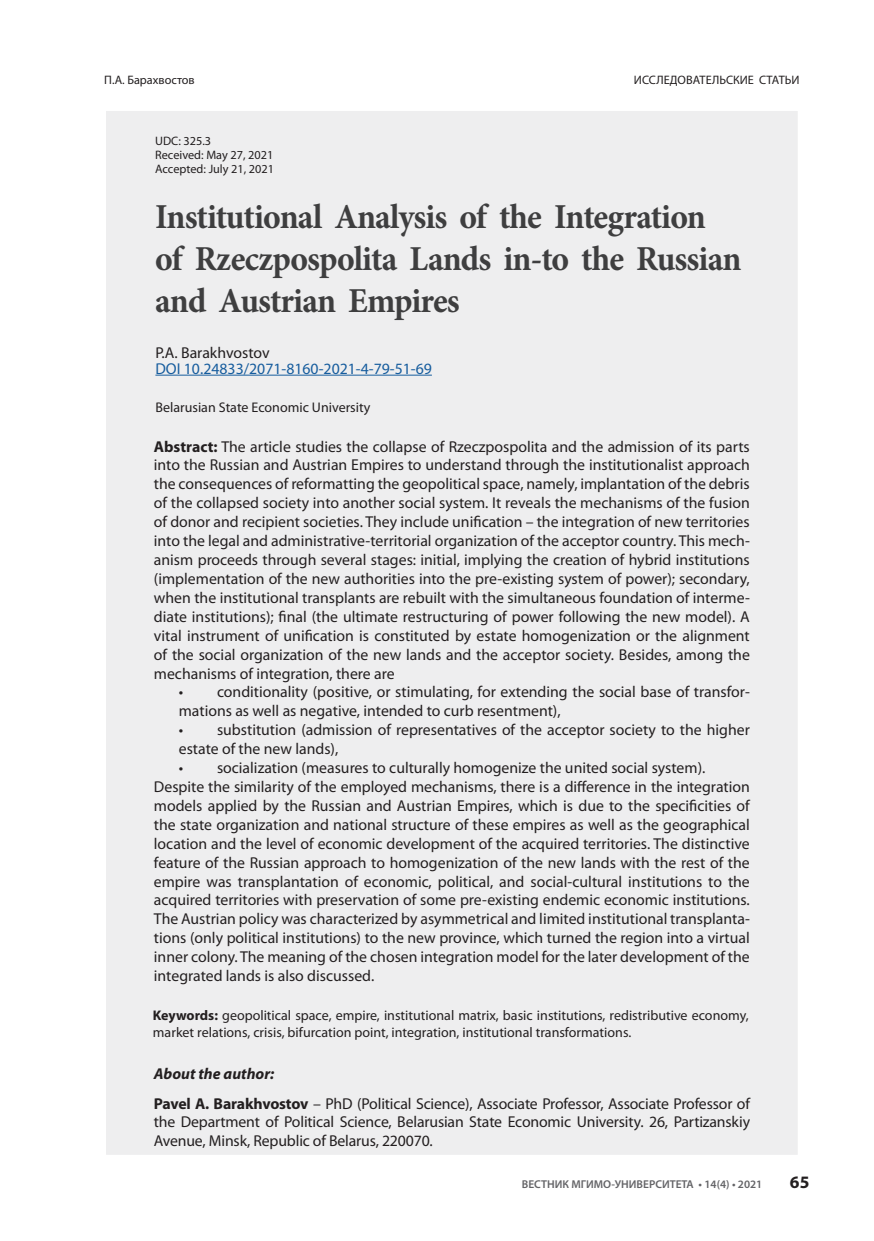
<style>
.page{position:relative;width:874px;height:1241px;background:#fff}
.page>*{position:absolute;margin:0;border:0;box-sizing:border-box;transform-origin:0 0}
.t1{font:700 35px/42px "Minion Pro";letter-spacing:-.025em;color:#3e3e3f;scale:.96 1}
.t2{font:700 17.5px "Myriad Pro";color:#231f20}
.t3{font:15.75px/18.9px "Myriad Pro";color:#231f20;text-align:justify}
.t4{font:15.75px "Myriad Pro";color:#175d9e}
.t5{font:italic 700 15.75px "Myriad Pro";color:#231f20}
.t6{font:14px/16.8px "Myriad Pro";color:#231f20}
.t7{font:12.25px "Myriad Pro";color:#231f20}
.t8{font:600 11.38px "Myriad Pro";color:#636366}
.s1{font-weight:700}
</style>
<div class="page">
<div style="left:105px;top:110px;width:693px;height:1045px;background:#eeeeef"></div>
<hr style="left:155px;top:374px;width:276px;height:1px;background:#175d9e">
<p class="t7" style="left:104px;top:72px;width:92px">П.А. Барахвостов</p>
<p class="t7" style="left:633px;top:72px;width:167px">ИССЛЕДОВАТЕЛЬСКИЕ СТАТЬИ</p>
<p class="t7" style="left:155px;top:133px;width:57px">UDC: 325.3</p>
<p class="t7" style="left:155px;top:147px;width:120px">Received: May 27, 2021</p>
<p class="t7" style="left:155px;top:161px;width:120px">Accepted: July 21, 2021</p>
<p class="t1" style="left:155px;top:195px;width:612px">Institutional Analysis of the Integration of Rzeczpospolita Lands in-to the Russian and Austrian Empires</p>
<p class="t3" style="left:155px;top:343px;width:116px">P.A. Barakhvostov</p>
<p class="t4" style="left:155px;top:358px;width:278px">DOI 10.24833/2071-8160-2021-4-79-51-69</p>
<p class="t6" style="left:155px;top:398px;width:216px">Belarusian State Economic University</p>
<p class="t3" style="left:154px;top:436px;width:597px"><span class="s1">Abstract:</span> The article studies the collapse of Rzeczpospolita and the admission of its parts into the Russian and Austrian Empires to understand through the institutionalist approach the consequences of reformatting the geopolitical space, namely, implantation of the debris of the collapsed society into another social system. It reveals the mechanisms of the fusion of donor and recipient societies. They include unification – the integration of new territories into the legal and administrative-territorial organization of the acceptor country. This mech&shy;anism proceeds through several stages: initial, implying the creation of hybrid institutions (implementation of the new authorities into the pre-existing system of power); secondary, when the institutional transplants are rebuilt with the simultaneous foundation of interme&shy;diate institutions); final (the ultimate restructuring of power following the new model). A vital instrument of unification is constituted by estate homogenization or the alignment of the social organization of the new lands and the acceptor society. Besides, among the mechanisms of integration, there are</p>
<p class="t3" style="left:179px;top:682px;width:572px">• conditionality (positive, or stimulating, for extending the social base of transfor&shy;mations as well as negative, intended to curb resentment),</p>
<p class="t3" style="left:179px;top:720px;width:572px">• substitution (admission of representatives of the acceptor society to the higher estate of the new lands),</p>
<p class="t3" style="left:179px;top:758px;width:528px">• socialization (measures to culturally homogenize the united social system).</p>
<p class="t3" style="left:154px;top:776px;width:597px">Despite the similarity of the employed mechanisms, there is a difference in the integration models applied by the Russian and Austrian Empires, which is due to the specificities of the state organization and national structure of these empires as well as the geographical location and the level of economic development of the acquired territories. The distinctive feature of the Russian approach to homogenization of the new lands with the rest of the empire was transplantation of economic, political, and social-cultural institutions to the acquired territories with preservation of some pre-existing endemic economic institutions.<br>The Austrian policy was characterized by asymmetrical and limited institutional transplanta&shy;tions (only political institutions) to the new province, which turned the region into a virtual inner colony. The meaning of the chosen integration model for the later development of the integrated lands is also discussed.</p>
<p class="t6" style="left:153px;top:1006px;width:597px"><span class="s1">Keywords:</span> geopolitical space, empire, institutional matrix, basic institutions, redistributive economy, market relations, crisis, bifurcation point, integration, institutional transformations.</p>
<p class="t5" style="left:154px;top:1063px;width:122px">About the author:</p>
<p class="t3" style="left:154px;top:1093px;width:597px"><span class="s1">Pavel A. Barakhvostov</span> – PhD (Political Science), Associate Professor, Associate Professor of the Department of Political Science, Belarusian State Economic University. 26, Partizanskiy Avenue, Minsk, Republic of Belarus, 220070.</p>
<p class="t8" style="left:521px;top:1176px;width:242px">ВЕСТНИК МГИМО-УНИВЕРСИТЕТА • 14(4) • 2021</p>
<p class="t2" style="left:789px;top:1170px;width:21px">65</p>
</div>
